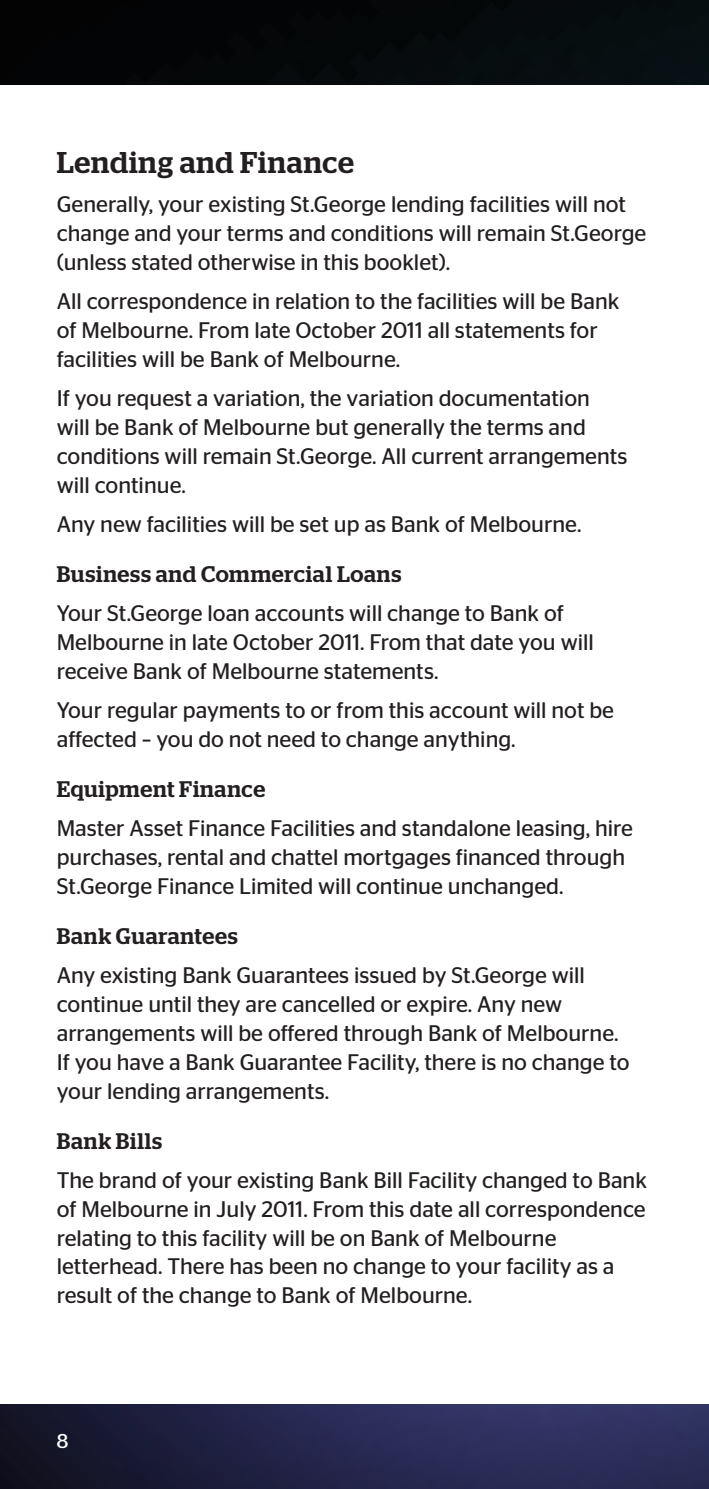
<style>
.page{position:relative;width:709px;height:1489px;background:#fff}
.page>*{position:absolute;margin:0;border:0;box-sizing:border-box;transform-origin:0 0}
.t1{font:500 30px "Stag";letter-spacing:.03em;color:#231f20}
.t2{font:22.5px/28.8px "Stag Sans";color:#231f20}
.t3{font:500 22.5px "Stag";letter-spacing:.035em;color:#231f20}
.t4{font:20px "Stag";color:#fff}
</style>
<div class="page">
<img style="left:0;top:0;width:709px;height:1488px">
<div style="left:0;top:85px;width:709px;height:1318px;background:#fff"></div>
<h1 class="t1" style="left:57px;top:145px;width:299px">Lending and Finance</h1>
<p class="t2" style="left:57px;top:190px;width:591px">Generally, your existing St.George lending facilities will not change and your terms and conditions will remain St.George (unless stated otherwise in this booklet).</p>
<p class="t2" style="left:57px;top:287px;width:564px">All correspondence in relation to the facilities will be Bank of Melbourne. From late October 2011 all statements for facilities will be Bank of Melbourne.</p>
<p class="t2" style="left:57px;top:384px;width:572px">If you request a variation, the variation documentation will be Bank of Melbourne but generally the terms and conditions will remain St.George. All current arrangements will continue.</p>
<p class="t2" style="left:57px;top:509px;width:526px">Any new facilities will be set up as Bank of Melbourne.</p>
<p class="t3" style="left:57px;top:560px;width:346px">Business and Commercial Loans</p>
<p class="t2" style="left:57px;top:599px;width:538px">Your St.George loan accounts will change to Bank of<br>Melbourne in late October 2011. From that date you will receive Bank of Melbourne statements.</p>
<p class="t2" style="left:57px;top:696px;width:559px">Your regular payments to or from this account will not be affected – you do not need to change anything.</p>
<p class="t3" style="left:57px;top:775px;width:210px">Equipment Finance</p>
<p class="t2" style="left:57px;top:814px;width:578px">Master Asset Finance Facilities and standalone leasing, hire purchases, rental and chattel mortgages financed through<br>St.George Finance Limited will continue unchanged.</p>
<p class="t3" style="left:57px;top:922px;width:182px">Bank Guarantees</p>
<p class="t2" style="left:57px;top:961px;width:574px">Any existing Bank Guarantees issued by St.George will continue until they are cancelled or expire. Any new arrangements will be offered through Bank of Melbourne.<br>If you have a Bank Guarantee Facility, there is no change to your lending arrangements.</p>
<p class="t3" style="left:57px;top:1127px;width:107px">Bank Bills</p>
<p class="t2" style="left:57px;top:1165px;width:591px">The brand of your existing Bank Bill Facility changed to Bank of Melbourne in July 2011. From this date all correspondence relating to this facility will be on Bank of Melbourne letterhead. There has been no change to your facility as a result of the change to Bank of Melbourne.</p>
<p class="t4" style="left:57px;top:1429px;width:13px">8</p>
</div>
